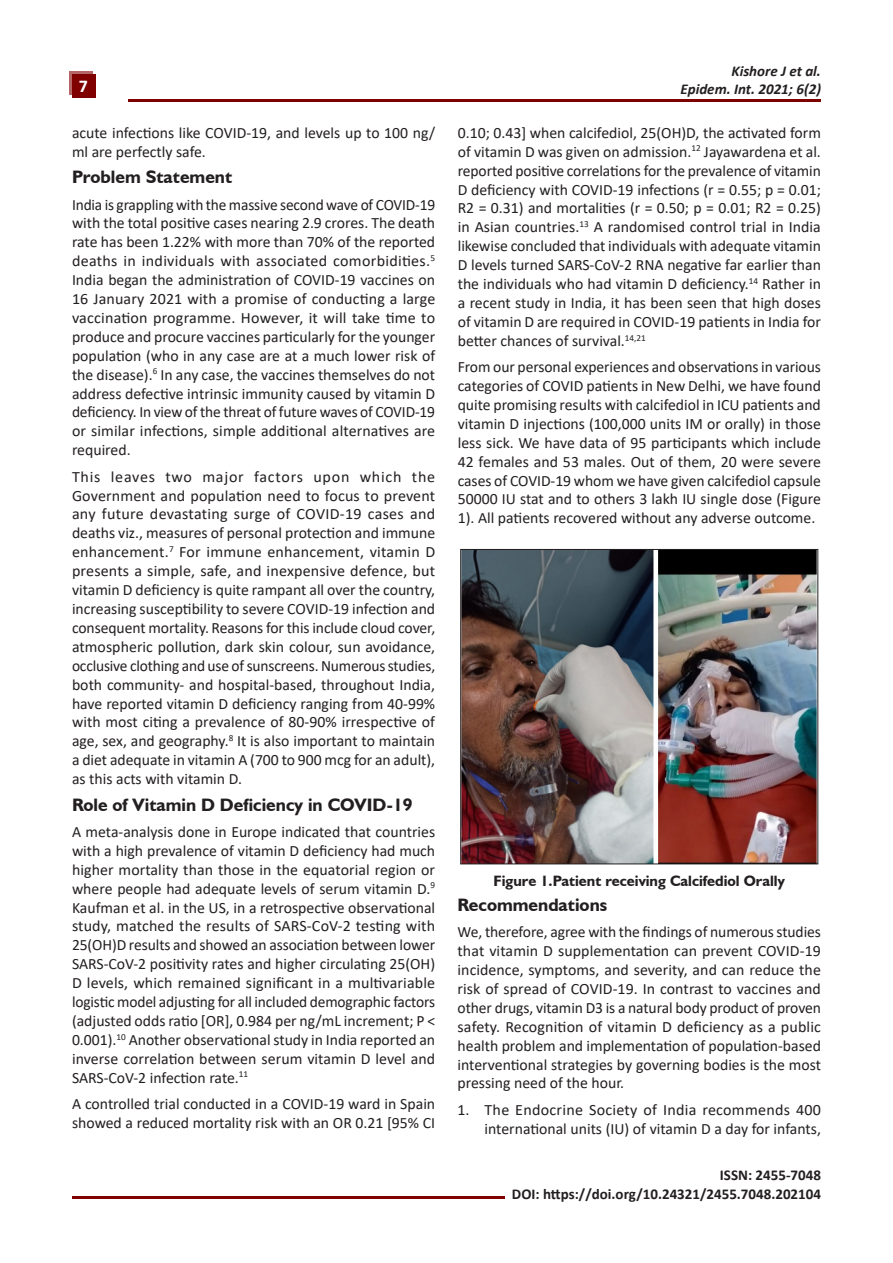
<style>
.page{position:relative;width:893px;height:1263px;background:#fff}
.page>*{position:absolute;margin:0;border:0;box-sizing:border-box;transform-origin:0 0}
.t1{font:700 18px "Humanist 521 BT";color:#231f20}
.t2{font:700 18px "Calibri";color:#fff}
.t3{font:15.75px/18.9px "Calibri";color:#231f20;text-align:justify}
.t4{font:700 15px/18.9px "Calibri";color:#231f20;text-align:right}
.t5{font:700 15px "Humanist 521 BT";color:#231f20}
.t6{font:italic 700 15px/18px "Calibri";color:#231f20;text-align:right}
</style>
<div class="page">
<div style="left:69px;top:71px;width:23px;height:23px;background:#b46666"></div>
<div style="left:72px;top:74px;width:23px;height:23px;background:#800000"></div>
<hr style="left:128px;top:100px;width:693px;height:2px;background:#800000">
<hr style="left:72px;top:1196px;width:433px;height:2px;background:#800000">
<img style="left:462px;top:551px;width:354px;height:311px">
<div style="left:460px;top:549px;width:358px;height:315px;border:1px solid #231f20"></div>
<p class="t2" style="left:79px;top:74px;width:11px">7</p>
<p class="t3" style="left:72px;top:123px;width:365px">acute infections like COVID-19, and levels up to 100 ng/ ml are perfectly safe.</p>
<p class="t1" style="left:72px;top:166px;width:162px">Problem Statement</p>
<p class="t3" style="left:72px;top:194px;width:365px">India is grappling with the massive second wave of COVID-19 with the total positive cases nearing 2.9 crores. The death rate has been 1.22% with more than 70% of the reported deaths in individuals with associated comorbidities.<sup>5<br></sup>India began the administration of COVID-19 vaccines on 16 January 2021 with a promise of conducting a large vaccination programme. However, it will take time to produce and procure vaccines particularly for the younger population (who in any case are at a much lower risk of the disease).<sup>6</sup> In any case, the vaccines themselves do not address defective intrinsic immunity caused by vitamin D deficiency. In view of the threat of future waves of COVID-19 or similar infections, simple additional alternatives are required.</p>
<p class="t3" style="left:72px;top:467px;width:365px">This leaves two major factors upon which the Government and population need to focus to prevent any future devastating surge of COVID-19 cases and deaths viz., measures of personal protection and immune enhancement.<sup>7</sup> For immune enhancement, vitamin D presents a simple, safe, and inexpensive defence, but vitamin D deficiency is quite rampant all over the country, increasing susceptibility to severe COVID-19 infection and consequent mortality. Reasons for this include cloud cover, atmospheric pollution, dark skin colour, sun avoidance, occlusive clothing and use of sunscreens. Numerous studies, both community- and hospital-based, throughout India, have reported vitamin D deficiency ranging from 40-99% with most citing a prevalence of 80-90% irrespective of age, sex, and geography.<sup>8</sup> It is also important to maintain a diet adequate in vitamin A (700 to 900 mcg for an adult), as this acts with vitamin D.</p>
<p class="t1" style="left:72px;top:793px;width:342px">Role of Vitamin D Deficiency in COVID-19</p>
<p class="t3" style="left:72px;top:822px;width:365px">A meta-analysis done in Europe indicated that countries with a high prevalence of vitamin D deficiency had much higher mortality than those in the equatorial region or where people had adequate levels of serum vitamin D.<sup>9<br></sup>Kaufman et al. in the US, in a retrospective observational study, matched the results of SARS-CoV-2 testing with 25(OH)D results and showed an association between lower SARS-CoV-2 positivity rates and higher circulating 25(OH)<br>D levels, which remained significant in a multivariable logistic model adjusting for all included demographic factors (adjusted odds ratio [OR], 0.984 per ng/mL increment; P &lt; 0.001).<sup>10</sup> Another observational study in India reported an inverse correlation between serum vitamin D level and SARS-CoV-2 infection rate.<sup>11</sup></p>
<p class="t3" style="left:72px;top:1094px;width:365px">A controlled trial conducted in a COVID-19 ward in Spain showed a reduced mortality risk with an OR 0.21 [95% CI</p>
<p class="t6" style="left:680px;top:61px;width:142px">Kishore J et al.<br>Epidem. Int. 2021; 6(2)</p>
<p class="t3" style="left:458px;top:123px;width:365px">0.10; 0.43] when calcifediol, 25(OH)D, the activated form of vitamin D was given on admission.<sup>12</sup> Jayawardena et al. reported positive correlations for the prevalence of vitamin D deficiency with COVID-19 infections (r = 0.55; p = 0.01; R2 = 0.31) and mortalities (r = 0.50; p = 0.01; R2 = 0.25) in Asian countries.<sup>13</sup> A randomised control trial in India likewise concluded that individuals with adequate vitamin D levels turned SARS-CoV-2 RNA negative far earlier than the individuals who had vitamin D deficiency.<sup>14</sup> Rather in a recent study in India, it has been seen that high doses of vitamin D are required in COVID-19 patients in India for better chances of survival.<sup>14,21</sup></p>
<p class="t3" style="left:458px;top:357px;width:365px">From our personal experiences and observations in various categories of COVID patients in New Delhi, we have found quite promising results with calcifediol in ICU patients and vitamin D injections (100,000 units IM or orally) in those less sick. We have data of 95 participants which include 42 females and 53 males. Out of them, 20 were severe cases of COVID-19 whom we have given calcifediol capsule 50000 IU stat and to others 3 lakh IU single dose (Figure 1). All patients recovered without any adverse outcome.</p>
<p class="t5" style="left:494px;top:872px;width:293px">Figure 1.Patient receiving Calcifediol Orally</p>
<p class="t1" style="left:458px;top:893px;width:151px">Recommendations</p>
<p class="t3" style="left:458px;top:922px;width:365px">We, therefore, agree with the findings of numerous studies that vitamin D supplementation can prevent COVID-19 incidence, symptoms, and severity, and can reduce the risk of spread of COVID-19. In contrast to vaccines and other drugs, vitamin D3 is a natural body product of proven safety. Recognition of vitamin D deficiency as a public health problem and implementation of population-based interventional strategies by governing bodies is the most pressing need of the hour.</p>
<p class="t3" style="left:458px;top:1100px;width:365px;text-align:right">1. The Endocrine Society of India recommends 400 international units (IU) of vitamin D a day for infants,</p>
<p class="t4" style="left:512px;top:1165px;width:311px">ISSN: 2455-7048<br>DOI: https://doi.org/10.24321/2455.7048.202104</p>
</div>
